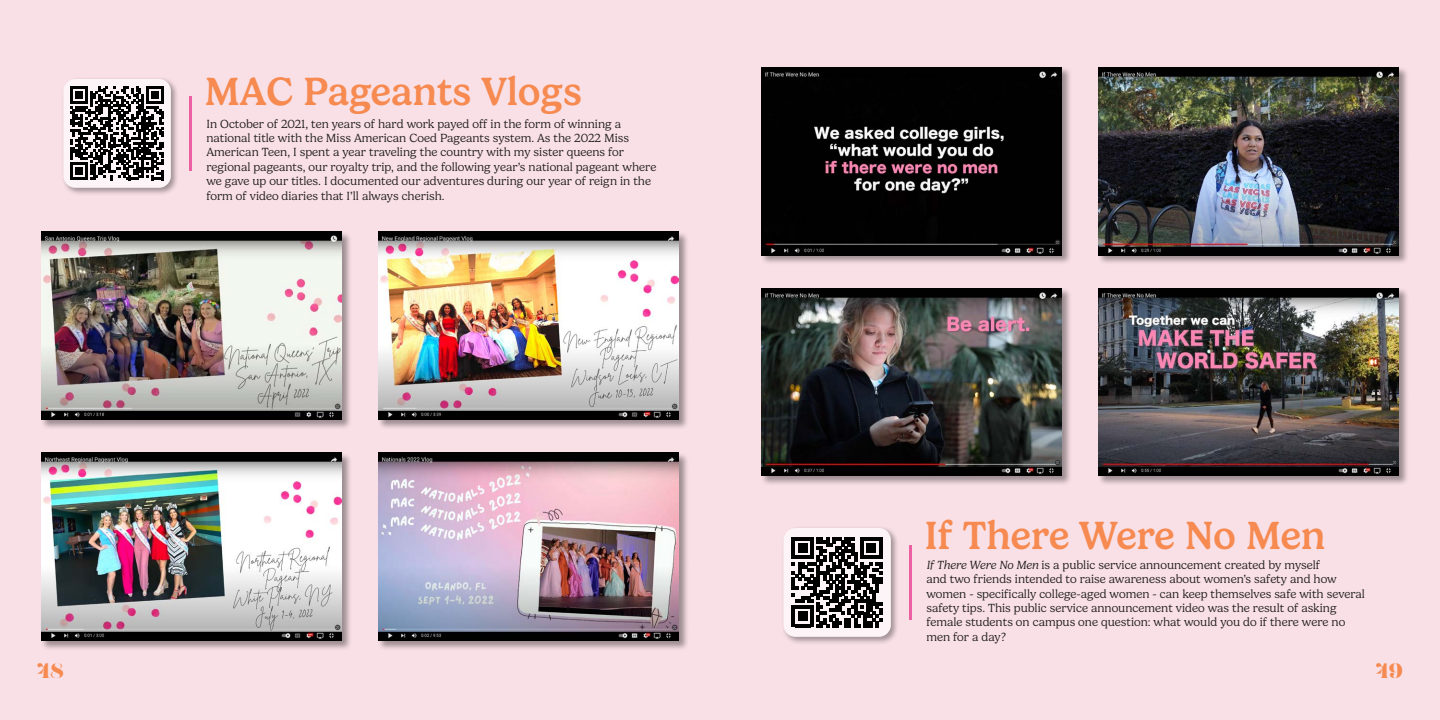
<style>
.page{position:relative;width:1440px;height:720px;background:#f9e0e7}
.page>*{position:absolute;margin:0;border:0;box-sizing:border-box;transform-origin:0 0}
.t1{font:500 40px "Gelica";color:#f68a50}
.t2{font:21px "Lust Fine";color:#f68a50}
.t3{font:300 12px/14.4px "Gelica";color:#221f20}
.s1{font-style:italic}
</style>
<div class="page">
<hr style="left:189px;top:96px;width:3px;height:74px;background:#ec60a3">
<div style="left:61px;top:77px;width:119px;height:120px;background:#000;opacity:.56"></div>
<div style="left:63px;top:79px;width:108px;height:109px;background:#fcf4f6;border-radius:12px"></div>
<svg style="left:70px;top:86px;width:94px;height:94px"></svg>
<div style="left:40px;top:231px;width:312px;height:199px;background:#000;opacity:.37"></div>
<img style="left:41px;top:232px;width:301px;height:188px">
<div style="left:377px;top:231px;width:312px;height:199px;background:#000;opacity:.37"></div>
<img style="left:378px;top:232px;width:301px;height:188px">
<div style="left:40px;top:452px;width:312px;height:199px;background:#000;opacity:.37"></div>
<img style="left:41px;top:453px;width:301px;height:188px">
<div style="left:377px;top:452px;width:312px;height:199px;background:#000;opacity:.37"></div>
<img style="left:378px;top:453px;width:301px;height:188px">
<hr style="left:909px;top:545px;width:3px;height:75px;background:#ec60a3">
<div style="left:781px;top:526px;width:119px;height:120px;background:#000;opacity:.56"></div>
<svg style="left:783px;top:528px;width:108px;height:109px;background:#ede5e7"></svg>
<svg style="left:792px;top:537px;width:90px;height:90px;background:#5a5758"></svg>
<div style="left:760px;top:66px;width:312px;height:199px;background:#000;opacity:.37"></div>
<img style="left:761px;top:67px;width:301px;height:188px">
<div style="left:1097px;top:66px;width:312px;height:199px;background:#000;opacity:.37"></div>
<img style="left:1098px;top:67px;width:301px;height:188px">
<div style="left:1097px;top:287px;width:312px;height:199px;background:#000;opacity:.37"></div>
<img style="left:1098px;top:288px;width:301px;height:188px">
<div style="left:760px;top:287px;width:312px;height:199px;background:#000;opacity:.37"></div>
<img style="left:761px;top:288px;width:301px;height:188px">
<h1 class="t1" style="left:204px;top:68px;width:379px">MAC Pageants Vlogs</h1>
<p class="t3" style="left:206px;top:117px;width:451px">In October of 2021, ten years of hard work payed off in the form of winning a national title with the Miss American Coed Pageants system. As the 2022 Miss American Teen, I spent a year traveling the country with my sister queens for regional pageants, our royalty trip, and the following year’s national pageant where we gave up our titles. I documented our adventures during our year of reign in the form of video diaries that I’ll always cherish.</p>
<h1 class="t1" style="left:924px;top:513px;width:403px">If There Were No Men</h1>
<p class="t3" style="left:926px;top:558px;width:440px"><span class="s1">If There Were No Men</span> is a public service announcement created by myself<br>and two friends intended to raise awareness about women’s safety and how women - specifically college-aged women - can keep themselves safe with several safety tips. This public service announcement video was the result of asking female students on campus one question: what would you do if there were no men for a day?</p>
<h2 class="t2" style="left:37px;top:657px;width:28px">48</h2>
<h2 class="t2" style="left:1375px;top:657px;width:29px">49</h2>
</div>
